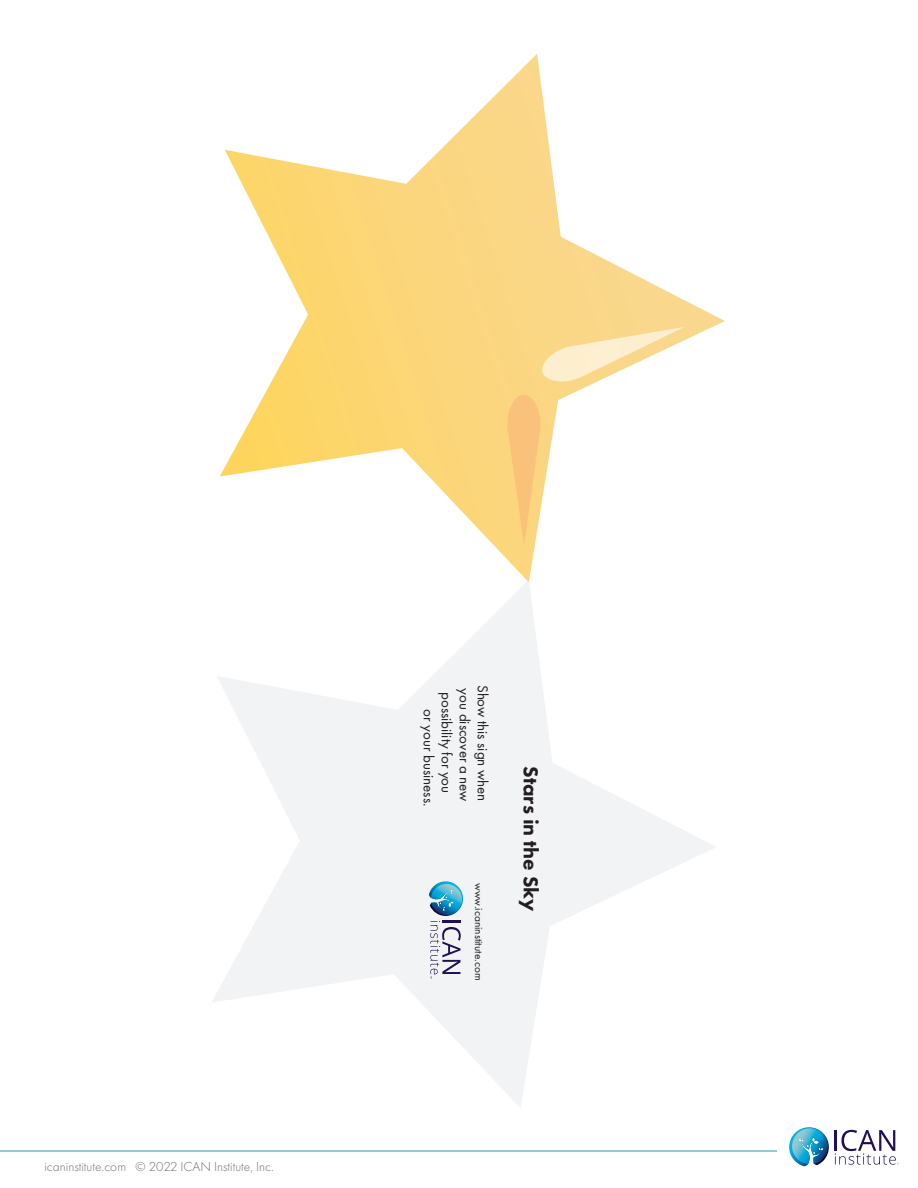
<style>
.page{position:relative;width:918px;height:1188px;background:#fff}
.page>*{position:absolute;margin:0;border:0;box-sizing:border-box;transform-origin:0 0}
.t1{font:800 21px "Futura PT";color:#231f20}
.t2{font:15px "Futura PT";color:#231f20}
.t3{font:300 13.5px "Futura PT";color:#6d6f72}
.t4{font:11.4px "Futura PT";color:#231f20}
</style>
<div class="page">
<svg style="left:789px;top:1127px;width:40px;height:39px"></svg>
<hr style="left:834px;top:1130px;width:3px;height:21px;background:#1e0f56">
<svg style="left:835px;top:1130px;width:64px;height:35px"></svg>
<hr style="left:0;top:1150px;width:777px;height:2px;background:#90cbcf">
<svg style="left:212px;top:582px;width:503px;height:525px"></svg>
<svg style="left:220px;top:54px;width:505px;height:528px"></svg>
<svg style="left:429px;top:881px;width:34px;height:98px"></svg>
<svg style="left:542px;top:327px;width:143px;height:54px"></svg>
<svg style="left:507px;top:395px;width:33px;height:150px;background:#faca7e"></svg>
<p class="t3" style="left:45px;top:1159px;width:231px">icaninstitute.com © 2022 ICAN Institute, Inc.</p>
<p class="t2" style="left:492px;top:685px;width:118px;rotate:90deg">Show this sign when</p>
<p class="t2" style="left:456px;top:692px;width:103px;rotate:90deg">possibility for you</p>
<p class="t2" style="left:474px;top:688px;width:115px;rotate:90deg">you discover a new</p>
<p class="t2" style="left:438px;top:709px;width:99px;rotate:90deg">or your business.</p>
<p class="t4" style="left:486px;top:883px;width:99px;rotate:90deg">www.icaninstitute.com</p>
<h1 class="t1" style="left:544px;top:766px;width:147px;rotate:90deg">Stars in the Sky</h1>
</div>
